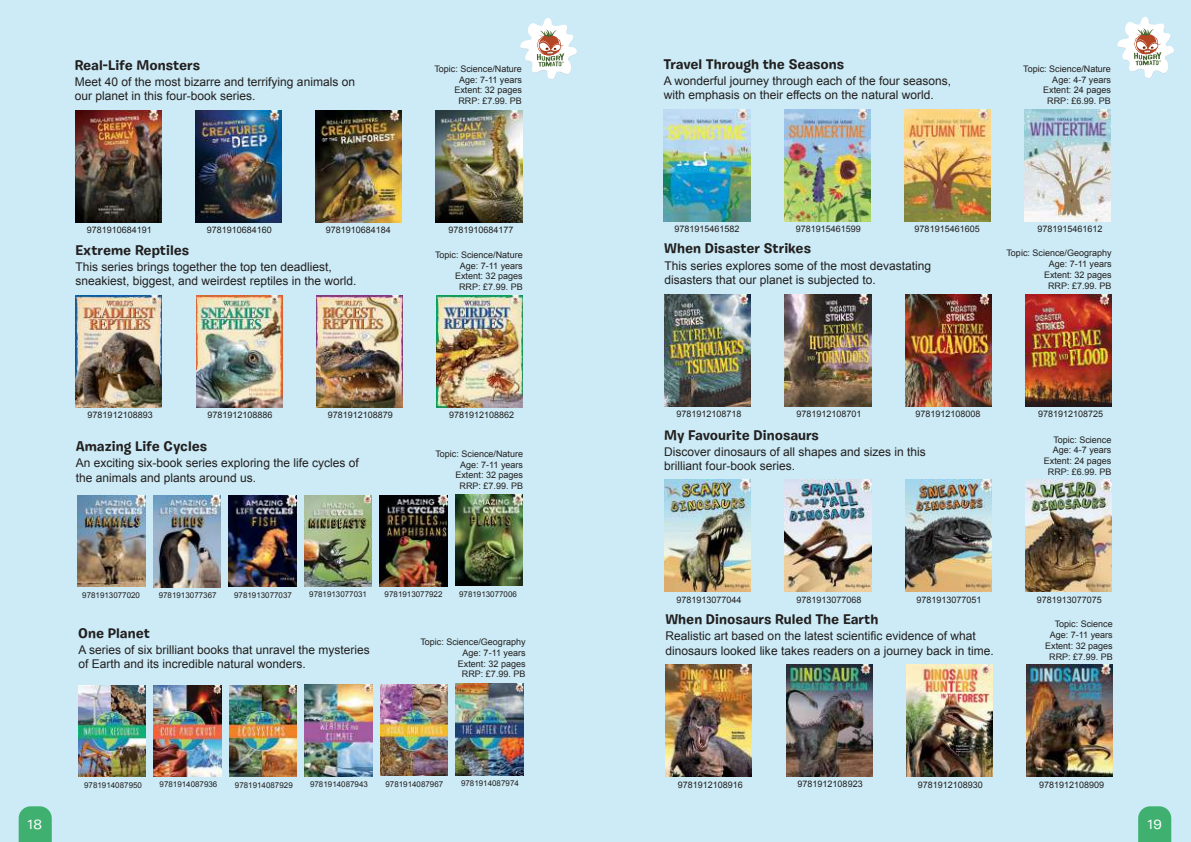
<style>
.page{position:relative;width:1191px;height:842px;background:#ccebf6}
.page>*{position:absolute;margin:0;border:0;box-sizing:border-box;transform-origin:0 0}
.t1{font:700 14px "Burbank Small";color:#221f1f}
.t2{font:700 14px "Burbank Small";color:#fff}
.t3{font:500 14px "Burbank Small";color:#fff}
.t4{font:12px/14.4px "Arial";color:#221f1f}
.t5{font:9px/10.8px "Arial";color:#221f1f;text-align:right}
.t6{font:8px "Arial";color:#221f1f}
</style>
<div class="page">
<img style="left:75px;top:110px;width:86px;height:112px">
<img style="left:76px;top:295px;width:86px;height:112px">
<img style="left:195px;top:110px;width:86px;height:112px">
<img style="left:196px;top:295px;width:86px;height:112px">
<img style="left:315px;top:110px;width:87px;height:112px">
<img style="left:316px;top:295px;width:86px;height:112px">
<img style="left:436px;top:110px;width:86px;height:112px">
<img style="left:436px;top:295px;width:87px;height:112px">
<img style="left:78px;top:685px;width:68px;height:91px">
<img style="left:154px;top:685px;width:67px;height:92px">
<img style="left:229px;top:685px;width:68px;height:92px">
<img style="left:380px;top:685px;width:68px;height:91px">
<img style="left:305px;top:685px;width:67px;height:91px">
<img style="left:456px;top:684px;width:67px;height:91px">
<img style="left:664px;top:109px;width:86px;height:112px">
<img style="left:664px;top:480px;width:86px;height:112px">
<img style="left:664px;top:294px;width:87px;height:112px">
<img style="left:784px;top:109px;width:86px;height:112px">
<img style="left:785px;top:480px;width:86px;height:112px">
<img style="left:785px;top:294px;width:86px;height:112px">
<img style="left:904px;top:109px;width:86px;height:112px">
<img style="left:905px;top:480px;width:86px;height:112px">
<img style="left:905px;top:294px;width:86px;height:112px">
<img style="left:1024px;top:109px;width:87px;height:112px">
<img style="left:1025px;top:480px;width:86px;height:112px">
<img style="left:1025px;top:294px;width:86px;height:112px">
<img style="left:77px;top:496px;width:68px;height:91px">
<img style="left:153px;top:496px;width:67px;height:91px">
<img style="left:228px;top:496px;width:68px;height:91px">
<img style="left:379px;top:495px;width:68px;height:91px">
<img style="left:304px;top:495px;width:67px;height:91px">
<img style="left:455px;top:494px;width:67px;height:91px">
<img style="left:666px;top:665px;width:86px;height:112px">
<img style="left:786px;top:665px;width:86px;height:112px">
<img style="left:906px;top:665px;width:86px;height:112px">
<img style="left:1026px;top:665px;width:86px;height:112px">
<svg style="left:19px;top:806px;width:33px;height:36px"></svg>
<svg style="left:1138px;top:806px;width:33px;height:36px"></svg>
<svg style="left:520px;top:18px;width:57px;height:62px"></svg>
<svg style="left:1117px;top:17px;width:57px;height:61px"></svg>
<h1 class="t1" style="left:75px;top:60px;width:127px">Real-Life Monsters</h1>
<h2 class="t4" style="left:75px;top:76px;width:282px">Meet 40 of the most bizarre and terrifying animals on our planet in this four-book series.</h2>
<p class="t5" style="left:434px;top:64px;width:89px">Topic: Science/Nature<br>Age: 7-11 years<br>Extent: 32 pages<br>RRP: £7.99. PB</p>
<h1 class="t1" style="left:663px;top:59px;width:182px">Travel Through the Seasons</h1>
<h2 class="t4" style="left:663px;top:75px;width:289px">A wonderful journey through each of the four seasons, with emphasis on their effects on the natural world.</h2>
<p class="t5" style="left:1023px;top:64px;width:89px">Topic: Science/Nature<br>Age: 4-7 years<br>Extent: 24 pages<br>RRP: £6.99. PB</p>
<p class="t5" style="left:87px;top:225px;width:67px">9781910684191</p>
<p class="t5" style="left:207px;top:225px;width:67px">9781910684160</p>
<p class="t5" style="left:326px;top:225px;width:67px">9781910684184</p>
<p class="t5" style="left:448px;top:225px;width:67px">9781910684177</p>
<p class="t5" style="left:674px;top:224px;width:67px">9781915461582</p>
<p class="t5" style="left:795px;top:224px;width:67px">9781915461599</p>
<p class="t5" style="left:914px;top:224px;width:67px">9781915461605</p>
<p class="t5" style="left:1037px;top:224px;width:67px">9781915461612</p>
<h1 class="t1" style="left:75px;top:245px;width:115px">Extreme Reptiles</h1>
<h2 class="t4" style="left:75px;top:261px;width:282px">This series brings together the top ten deadliest, sneakiest, biggest, and weirdest reptiles in the world.</h2>
<p class="t5" style="left:435px;top:250px;width:89px">Topic: Science/Nature<br>Age: 7-11 years<br>Extent: 32 pages<br>RRP: £7.99. PB</p>
<h1 class="t1" style="left:664px;top:243px;width:148px">When Disaster Strikes</h1>
<h2 class="t4" style="left:664px;top:260px;width:268px">This series explores some of the most devastating disasters that our planet is subjected to.</h2>
<p class="t5" style="left:1006px;top:249px;width:107px">Topic: Science/Geography<br>Age: 7-11 years<br>Extent: 32 pages<br>RRP: £7.99. PB</p>
<p class="t5" style="left:88px;top:410px;width:67px">9781912108893</p>
<p class="t5" style="left:207px;top:410px;width:67px">9781912108886</p>
<p class="t5" style="left:328px;top:410px;width:67px">9781912108879</p>
<p class="t5" style="left:449px;top:410px;width:67px">9781912108862</p>
<p class="t5" style="left:676px;top:409px;width:67px">9781912108718</p>
<p class="t5" style="left:796px;top:409px;width:67px">9781912108701</p>
<p class="t5" style="left:915px;top:409px;width:67px">9781912108008</p>
<p class="t5" style="left:1038px;top:409px;width:67px">9781912108725</p>
<h1 class="t1" style="left:76px;top:440px;width:133px">Amazing Life Cycles</h1>
<h2 class="t4" style="left:76px;top:457px;width:284px">An exciting six-book series exploring the life cycles of the animals and plants around us.</h2>
<p class="t5" style="left:435px;top:449px;width:89px">Topic: Science/Nature<br>Age: 7-11 years<br>Extent: 32 pages<br>RRP: £7.99. PB</p>
<h1 class="t1" style="left:664px;top:429px;width:156px">My Favourite Dinosaurs</h1>
<h2 class="t4" style="left:664px;top:445px;width:263px">Discover dinosaurs of all shapes and sizes in this brilliant four-book series.</h2>
<p class="t5" style="left:1044px;top:435px;width:69px">Topic: Science<br>Age: 4-7 years<br>Extent: 24 pages<br>RRP: £6.99. PB</p>
<p class="t6" style="left:82px;top:593px;width:59px">9781913077020</p>
<p class="t6" style="left:159px;top:592px;width:59px">9781913077367</p>
<p class="t6" style="left:234px;top:592px;width:59px">9781913077037</p>
<p class="t6" style="left:309px;top:591px;width:59px">9781913077031</p>
<p class="t6" style="left:385px;top:591px;width:59px">9781913077922</p>
<p class="t6" style="left:459px;top:591px;width:59px">9781913077006</p>
<p class="t5" style="left:676px;top:595px;width:67px">9781913077044</p>
<p class="t5" style="left:796px;top:595px;width:67px">9781913077068</p>
<p class="t5" style="left:916px;top:595px;width:67px">9781913077051</p>
<p class="t5" style="left:1036px;top:595px;width:67px">9781913077075</p>
<h1 class="t1" style="left:78px;top:628px;width:73px">One Planet</h1>
<h2 class="t4" style="left:78px;top:643px;width:293px">A series of six brilliant books that unravel the mysteries of Earth and its incredible natural wonders.</h2>
<p class="t5" style="left:420px;top:637px;width:107px">Topic: Science/Geography<br>Age: 7-11 years<br>Extent: 32 pages<br>RRP: £7.99. PB</p>
<h1 class="t1" style="left:665px;top:614px;width:214px">When Dinosaurs Ruled The Earth</h1>
<h2 class="t4" style="left:665px;top:629px;width:330px">Realistic art based on the latest scienti昀椀c evidence of what dinosaurs looked like takes readers on a journey back in time.</h2>
<p class="t5" style="left:1045px;top:619px;width:69px">Topic: Science<br>Age: 7-11 years<br>Extent: 32 pages<br>RRP: £7.99. PB</p>
<p class="t6" style="left:84px;top:782px;width:59px">9781914087950</p>
<p class="t6" style="left:160px;top:781px;width:59px">9781914087936</p>
<p class="t6" style="left:235px;top:782px;width:59px">9781914087929</p>
<p class="t6" style="left:310px;top:781px;width:59px">9781914087943</p>
<p class="t6" style="left:385px;top:781px;width:59px">9781914087967</p>
<p class="t6" style="left:461px;top:780px;width:59px">9781914087974</p>
<p class="t5" style="left:677px;top:780px;width:67px">9781912108916</p>
<p class="t5" style="left:797px;top:780px;width:67px">9781912108923</p>
<p class="t5" style="left:917px;top:780px;width:67px">9781912108930</p>
<p class="t5" style="left:1039px;top:780px;width:67px">9781912108909</p>
<h1 class="t3" style="left:28px;top:818px;width:16px">18</h1>
<h1 class="t3" style="left:1147px;top:818px;width:16px">19</h1>
<h1 class="t2" style="left:24px;top:820px;width:15px">17</h1>
<h1 class="t2" style="left:1154px;top:820px;width:16px">18</h1>
</div>
